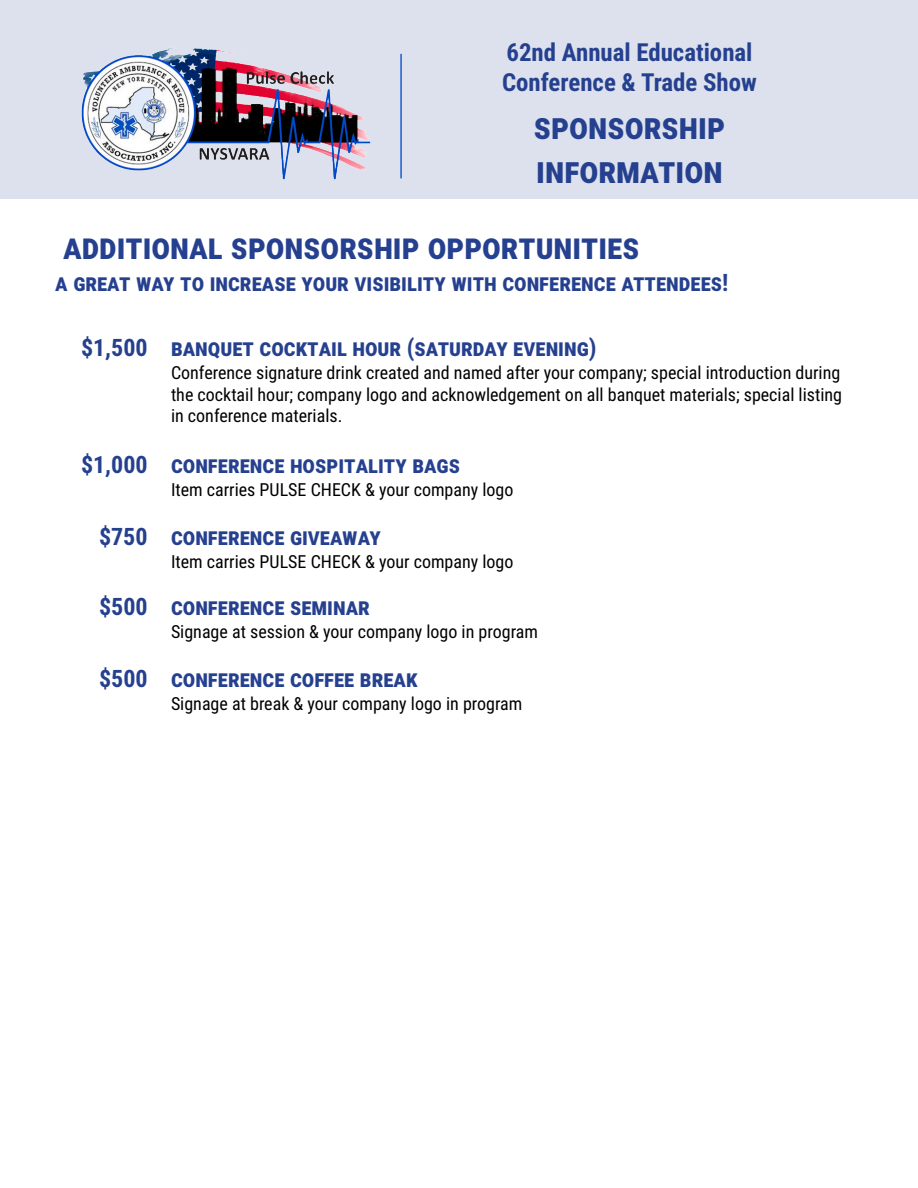
<style>
.page{position:relative;width:918px;height:1188px;background:#fff}
.page>*{position:absolute;margin:0;border:0;box-sizing:border-box;transform-origin:0 0}
.t1{font:700 36.6px/43.8px "Roboto Condensed";color:#25408f}
.t2{font:700 36px "Roboto Condensed";color:#25408f}
.t3{font:700 24.9px/29.8px "Roboto Condensed";color:#25408f}
.t4{font:700 24px "Roboto Condensed";color:#25408f}
.t5{font:18px/21.6px "Roboto Condensed";color:#000;text-align:justify}
</style>
<div class="page">
<div style="left:0;top:0;width:918px;height:199px;background:#dce1ed"></div>
<hr style="left:400px;top:54px;width:2px;height:124px;background:#3e73d2">
<img style="left:81px;top:48px;width:290px;height:131px">
<h3 class="t3" style="left:502px;top:37px;width:256px">62nd Annual Educational<br>Conference &amp; Trade Show</h3>
<h1 class="t1" style="left:534px;top:103px;width:193px">sponsorship information</h1>
<h2 class="t2" style="left:63px;top:221px;width:578px">Additional Sponsorship Opportunities</h2>
<h3 class="t4" style="left:55px;top:265px;width:675px">A great way to increase your visibility with conference attendees!</h3>
<h3 class="t4" style="left:81px;top:330px;width:517px">$1,500 Banquet Cocktail Hour (Saturday Evening)</h3>
<p class="t5" style="left:171px;top:361px;width:673px">Conference signature drink created and named after your company; special introduction during the cocktail hour; company logo and acknowledgement on all banquet materials; special listing in conference materials.</p>
<h3 class="t4" style="left:81px;top:447px;width:381px">$1,000 Conference Hospitality Bags</h3>
<p class="t5" style="left:171px;top:478px;width:344px">Item carries PULSE CHECK &amp; your company logo</p>
<h3 class="t4" style="left:99px;top:519px;width:283px">$750 Conference Giveaway</h3>
<p class="t5" style="left:171px;top:550px;width:344px">Item carries PULSE CHECK &amp; your company logo</p>
<h3 class="t4" style="left:99px;top:590px;width:272px">$500 Conference Seminar</h3>
<p class="t5" style="left:171px;top:621px;width:368px">Signage at session &amp; your company logo in program</p>
<h3 class="t4" style="left:99px;top:662px;width:320px">$500 Conference Coffee Break</h3>
<p class="t5" style="left:171px;top:693px;width:353px">Signage at break &amp; your company logo in program</p>
</div>
